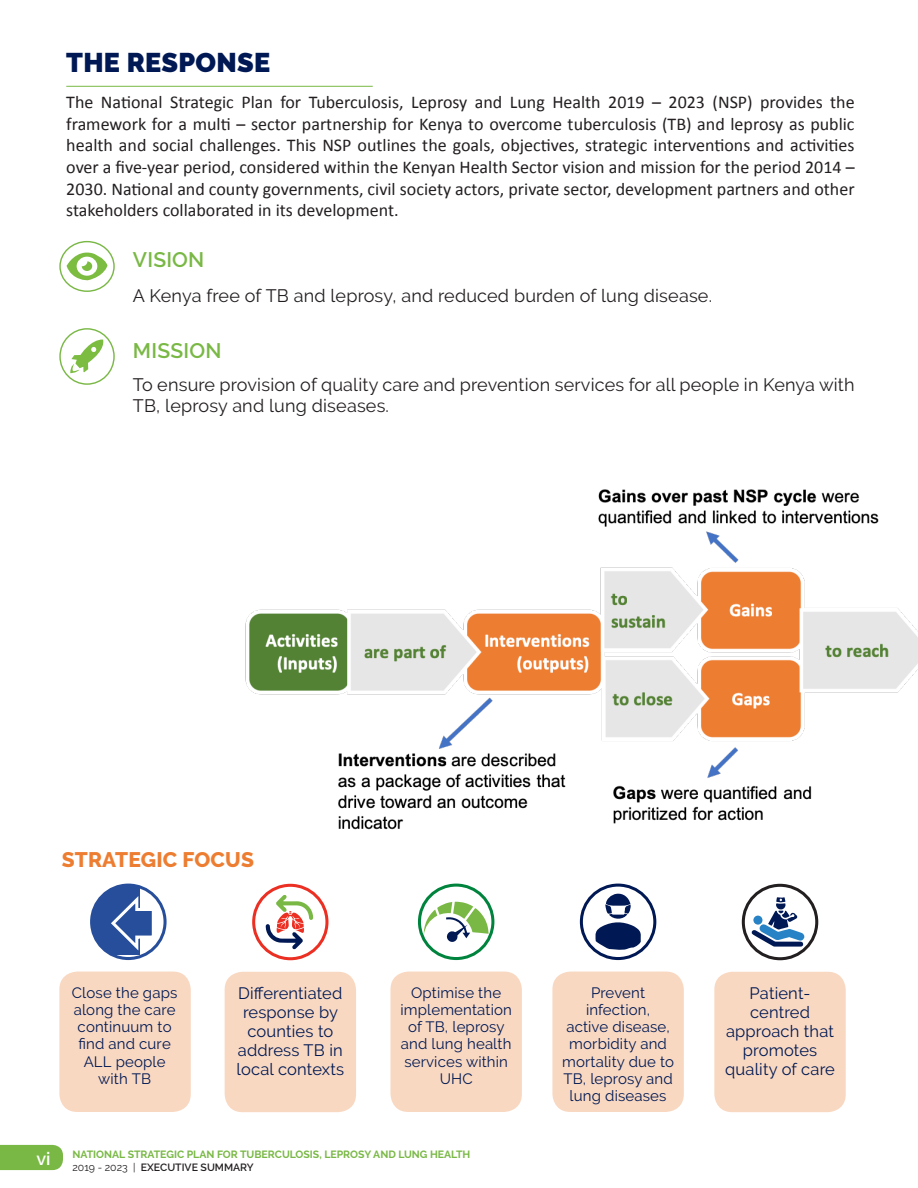
<style>
.page{position:relative;width:918px;height:1188px;background:#fff}
.page>*{position:absolute;margin:0;border:0;box-sizing:border-box;transform-origin:0 0}
.t1{font:900 27px "Raleway";letter-spacing:.01em;color:#001954}
.t2{font:800 21px "Raleway";letter-spacing:.01em;color:#ed7d31}
.t3{font:600 21px "Raleway";letter-spacing:.01em;color:#79b845}
.t4{font:18px/21.6px "Calibri";color:#231f20;text-align:justify}
.t5{font:18px/20.7px "Raleway";letter-spacing:.01em;color:#231f20}
.List_Paragraph{font:16.5px/18.9px "Raleway";letter-spacing:.01em;color:#001954;text-align:center}
.List_Paragraph-2{font:15px/17.2px "Raleway";letter-spacing:.01em;color:#001954;text-align:center}
.t6{font:700 10.5px/13.5px "Raleway";color:#79b845}
.s1{font-weight:600;font-size:18px;color:#fff}
.s2{font-weight:400;color:#231f20}
.s3{font-weight:600;color:#231f20}
</style>
<div class="page">
<div style="left:0;top:1145px;width:63px;height:25px;background:#79b845"></div>
<svg style="left:67px;top:248px;width:40px;height:33px"></svg>
<div style="left:59px;top:241px;width:56px;height:51px;border:1px solid #79b845;border-radius:50%"></div>
<hr style="left:66px;top:86px;width:307px;height:1px;background:#79b845">
<svg style="left:70px;top:339px;width:34px;height:34px"></svg>
<div style="left:59px;top:328px;width:56px;height:57px;border:1px solid #79b845;border-radius:50%"></div>
<div style="left:59px;top:972px;width:132px;height:140px;background:#f9d8c1;border-radius:18px"></div>
<div style="left:225px;top:972px;width:131px;height:140px;background:#f9d8c1;border-radius:18px"></div>
<div style="left:390px;top:972px;width:132px;height:140px;background:#f9d8c1;border-radius:18px"></div>
<div style="left:552px;top:972px;width:132px;height:140px;background:#f9d8c1;border-radius:18px"></div>
<div style="left:714px;top:972px;width:132px;height:140px;background:#f9d8c1;border-radius:18px"></div>
<svg style="left:91px;top:885px;width:49px;height:70px"></svg>
<svg style="left:109px;top:892px;width:47px;height:62px"></svg>
<div style="left:90px;top:884px;width:77px;height:76px;border:3px solid #274e9b;border-radius:50%"></div>
<div style="left:418px;top:884px;width:76px;height:76px;border:3px solid #00843d;border-radius:50%"></div>
<div style="left:742px;top:884px;width:76px;height:76px;border:3px solid #231f20;border-radius:50%"></div>
<svg style="left:752px;top:908px;width:52px;height:39px"></svg>
<div style="left:580px;top:884px;width:76px;height:76px;border:3px solid #001954;border-radius:50%"></div>
<svg style="left:595px;top:908px;width:46px;height:42px"></svg>
<svg style="left:424px;top:908px;width:65px;height:34px"></svg>
<div style="left:252px;top:884px;width:76px;height:76px;border:3px solid #eb2f23;border-radius:50%"></div>
<svg style="left:266px;top:908px;width:47px;height:41px"></svg>
<img style="left:246px;top:489px;width:672px;height:419px">
<p class="t1" style="left:66px;top:47px;width:205px">THE RESPONSE</p>
<p class="t4" style="left:66px;top:91px;width:790px">The National Strategic Plan for Tuberculosis, Leprosy and Lung Health 2019 – 2023 (NSP) provides the framework for a multi – sector partnership for Kenya to overcome tuberculosis (TB) and leprosy as public health and social challenges. This NSP outlines the goals, objectives, strategic interventions and activities over a five-year period, considered within the Kenyan Health Sector vision and mission for the period 2014 – 2030. National and county governments, civil society actors, private sector, development partners and other stakeholders collaborated in its development.</p>
<p class="t3" style="left:133px;top:248px;width:73px">VISION</p>
<p class="t5" style="left:133px;top:286px;width:581px">A Kenya free of TB and leprosy, and reduced burden of lung disease.</p>
<p class="t3" style="left:133px;top:338px;width:90px">MISSION</p>
<p class="t5" style="left:133px;top:375px;width:723px">To ensure provision of quality care and prevention services for all people in Kenya with<br>TB, leprosy and lung diseases.</p>
<p class="t2" style="left:62px;top:848px;width:194px">STRATEGIC FOCUS</p>
<p class="List_Paragraph-2" style="left:72px;top:984px;width:107px">Close the gaps along the care continuum to find and cure<br>ALL people with TB</p>
<p class="List_Paragraph-2" style="left:400px;top:984px;width:113px">Optimise the implementation of TB, leprosy and lung health services within<br>UHC</p>
<p class="List_Paragraph-2" style="left:562px;top:984px;width:113px">Prevent infection,<br>active disease, morbidity and mortality due to<br>TB, leprosy and lung diseases</p>
<p class="List_Paragraph" style="left:725px;top:984px;width:111px">Patient&shy;centred approach that promotes quality of care</p>
<p class="List_Paragraph" style="left:237px;top:984px;width:109px">Differentiated response by counties to address TB in local contexts</p>
<p class="t6" style="left:72px;top:1148px;width:399px;text-indent:-36px"><span class="s1">vi</span> NATIONAL STRATEGIC PLAN FOR TUBERCULOSIS, LEPROSY AND LUNG HEALTH<br><span class="s2">2019 - 2023 |</span> <span class="s3">EXECUTIVE SUMMARY</span></p>
</div>
